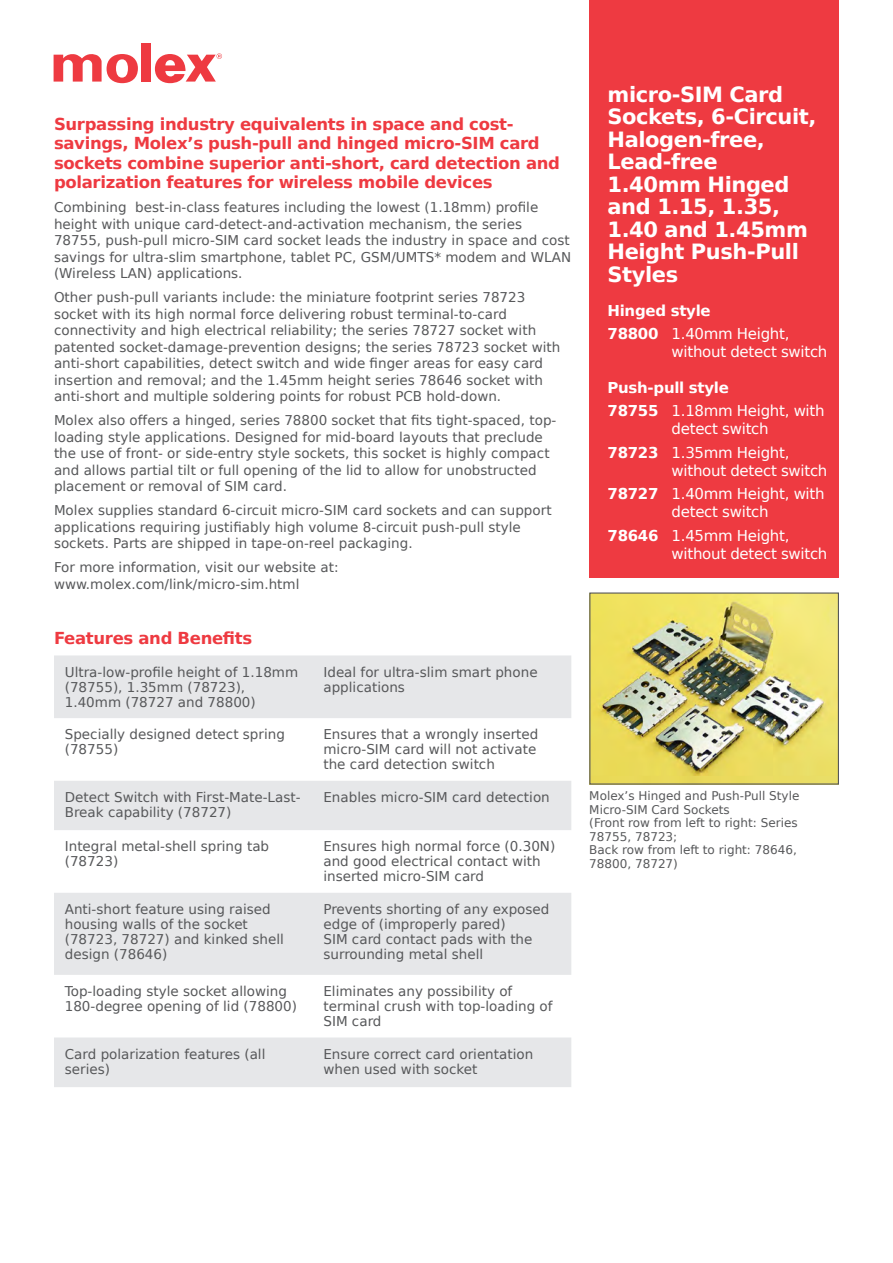
<style>
.page{position:relative;width:893px;height:1263px;background:#fff}
.page>*{position:absolute;margin:0;border:0;box-sizing:border-box;transform-origin:0 0}
.product_name{font:700 21px/22.5px "Bitstream Vera Sans";letter-spacing:-.02em;color:#fff}
.subhead_proposition{font:700 16.5px/19.5px "Bitstream Vera Sans";letter-spacing:-.02em;color:#ee3a41}
.subhead_red{font:700 16.5px "Bitstream Vera Sans";letter-spacing:-.02em;color:#ee3a41}
.subhead_red-2{font:15px/18px "Bitstream Vera Sans";letter-spacing:-.02em;color:#fff}
.subhead_red-3{font:700 15px "Bitstream Vera Sans";letter-spacing:-.02em;color:#fff}
.text_body{font:13.5px/15px "Bitstream Vera Sans";color:#57585a}
.t1{font:12px/13.5px "Bitstream Vera Sans";color:#57585a}
.s1{font-weight:700}
</style>
<div class="page">
<div style="left:141px;top:43px;width:10px;height:39px;background:#ee3a41"></div>
<svg style="left:54px;top:54px;width:84px;height:29px"></svg>
<svg style="left:155px;top:53px;width:67px;height:30px"></svg>
<div style="left:589px;top:0;width:250px;height:577px;background:#ee3a41"></div>
<img style="left:591px;top:594px;width:246px;height:188px">
<div style="left:589px;top:592px;width:250px;height:192px;border:1px solid #57585a"></div>
<svg style="left:54px;top:655px;width:517px;height:432px;fill:#e6e7e9"></svg>
<p class="subhead_proposition" style="left:54px;top:114px;width:508px">Surpassing industry equivalents in space and cost&shy;savings, Molex’s push-pull and hinged micro-SIM card sockets combine superior anti-short, card detection and polarization features for wireless mobile devices</p>
<p class="text_body" style="left:54px;top:199px;width:519px;line-height:16.5px">Combining best-in-class features including the lowest (1.18mm) profile height with unique card-detect-and-activation mechanism, the series 78755, push-pull micro-SIM card socket leads the industry in space and cost savings for ultra-slim smartphone, tablet PC, GSM/UMTS* modem and WLAN (Wireless LAN) applications.</p>
<p class="text_body" style="left:54px;top:289px;width:508px;line-height:16.5px">Other push-pull variants include: the miniature footprint series 78723 socket with its high normal force delivering robust terminal-to-card connectivity and high electrical reliability; the series 78727 socket with patented socket-damage-prevention designs; the series 78723 socket with anti-short capabilities, detect switch and wide finger areas for easy card insertion and removal; and the 1.45mm height series 78646 socket with anti-short and multiple soldering points for robust PCB hold-down.</p>
<p class="text_body" style="left:54px;top:412px;width:504px;line-height:16.5px">Molex also offers a hinged, series 78800 socket that fits tight-spaced, top&shy;loading style applications. Designed for mid-board layouts that preclude the use of front- or side-entry style sockets, this socket is highly compact and allows partial tilt or full opening of the lid to allow for unobstructed placement or removal of SIM card.</p>
<p class="text_body" style="left:54px;top:502px;width:499px;line-height:16.5px">Molex supplies standard 6-circuit micro-SIM card sockets and can support applications requiring justifiably high volume 8-circuit push-pull style sockets. Parts are shipped in tape-on-reel packaging.</p>
<p class="text_body" style="left:54px;top:560px;width:286px">For more information, visit our website at:</p>
<p class="text_body" style="left:54px;top:577px;width:247px">www.molex.com/link/micro-sim.html</p>
<p class="subhead_red" style="left:54px;top:629px;width:200px">Features and Benefits</p>
<p class="text_body" style="left:65px;top:664px;width:235px">Ultra-low-profile height of 1.18mm (78755), 1.35mm (78723),<br>1.40mm (78727 and 78800)</p>
<p class="text_body" style="left:323px;top:664px;width:216px">Ideal for ultra-slim smart phone applications</p>
<p class="text_body" style="left:65px;top:727px;width:222px">Specially designed detect spring (78755)</p>
<p class="text_body" style="left:323px;top:727px;width:216px">Ensures that a wrongly inserted micro-SIM card will not activate the card detection switch</p>
<p class="text_body" style="left:65px;top:790px;width:237px">Detect Switch with First-Mate-Last-<br>Break capability (78727)</p>
<p class="text_body" style="left:323px;top:790px;width:228px">Enables micro-SIM card detection</p>
<p class="text_body" style="left:65px;top:839px;width:206px">Integral metal-shell spring tab (78723)</p>
<p class="text_body" style="left:323px;top:839px;width:233px">Ensures high normal force (0.30N) and good electrical contact with inserted micro-SIM card</p>
<p class="text_body" style="left:65px;top:902px;width:221px">Anti-short feature using raised housing walls of the socket (78723, 78727) and kinked shell design (78646)</p>
<p class="text_body" style="left:323px;top:902px;width:228px">Prevents shorting of any exposed edge of (improperly pared)<br>SIM card contact pads with the surrounding metal shell</p>
<p class="text_body" style="left:65px;top:984px;width:234px">Top-loading style socket allowing<br>180-degree opening of lid (78800)</p>
<p class="text_body" style="left:323px;top:984px;width:231px">Eliminates any possibility of terminal crush with top-loading of<br>SIM card</p>
<p class="text_body" style="left:65px;top:1046px;width:202px">Card polarization features (all series)</p>
<p class="text_body" style="left:323px;top:1046px;width:211px">Ensure correct card orientation when used with socket</p>
<p class="product_name" style="left:608px;top:83px;width:210px">micro-SIM Card<br>Sockets, 6-Circuit,<br>Halogen-free,</p>
<p class="product_name" style="left:608px;top:151px;width:112px">Lead-free</p>
<p class="product_name" style="left:608px;top:173px;width:183px">1.40mm Hinged and 1.15, 1.35,</p>
<p class="product_name" style="left:608px;top:218px;width:202px">1.40 and 1.45mm<br>Height Push-Pull<br>Styles</p>
<p class="subhead_red-3" style="left:608px;top:302px;width:105px">Hinged style</p>
<p class="subhead_red-2" style="left:672px;top:325px;width:157px;text-indent:-64px"><span class="s1">78800</span> 1.40mm Height, without detect switch</p>
<p class="subhead_red-3" style="left:607px;top:379px;width:123px">Push-pull style</p>
<p class="subhead_red-2" style="left:607px;top:402px;width:219px;text-align:center"><span class="s1">78755</span> 1.18mm Height, with detect switch</p>
<p class="subhead_red-2" style="left:672px;top:444px;width:157px;text-indent:-64px"><span class="s1">78723</span> 1.35mm Height, without detect switch</p>
<p class="subhead_red-2" style="left:607px;top:485px;width:219px;text-align:center"><span class="s1">78727</span> 1.40mm Height, with detect switch</p>
<p class="subhead_red-2" style="left:672px;top:526px;width:157px;text-indent:-64px"><span class="s1">78646</span> 1.45mm Height, without detect switch</p>
<p class="t1" style="left:589px;top:789px;width:212px">Molex’s Hinged and Push-Pull Style<br>Micro-SIM Card Sockets</p>
<p class="t1" style="left:589px;top:816px;width:210px">(Front row from left to right: Series<br>78755, 78723;</p>
<p class="t1" style="left:589px;top:843px;width:209px">Back row from left to right: 78646,<br>78800, 78727)</p>
</div>
